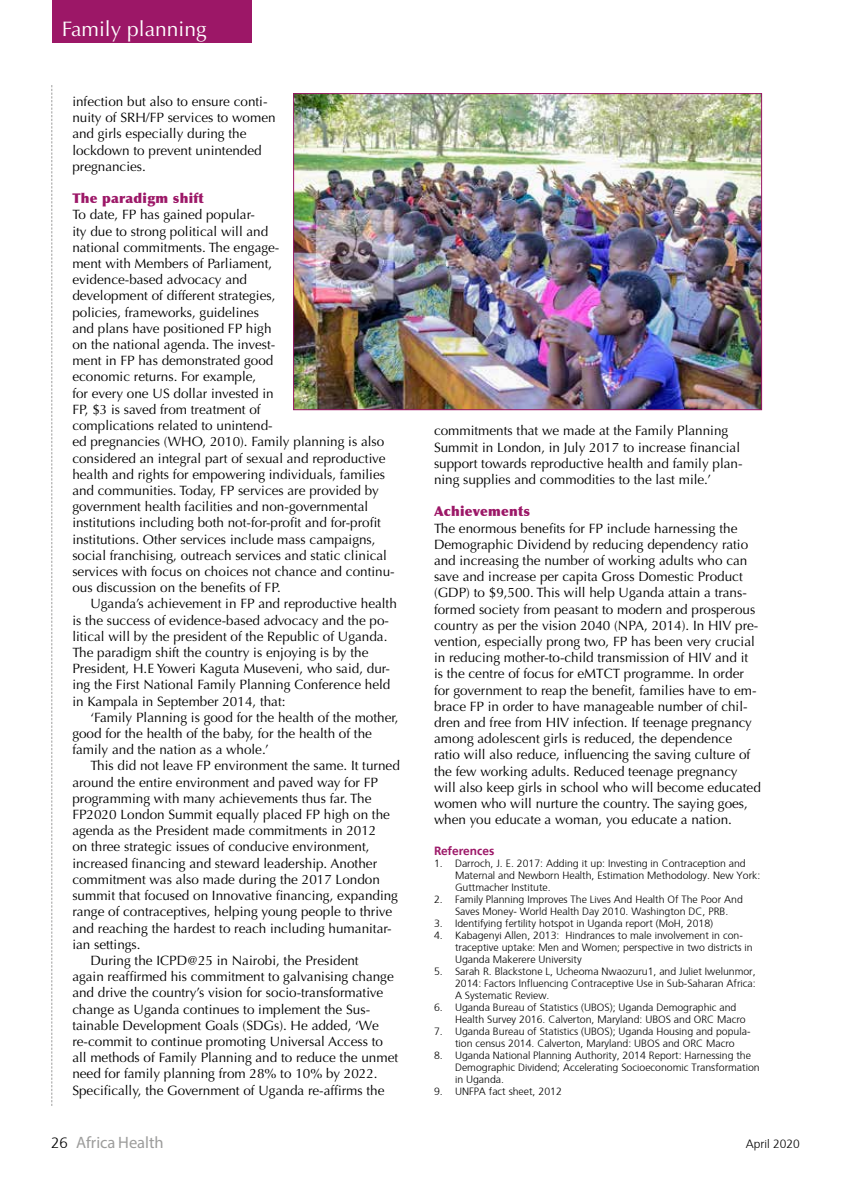
<style>
.page{position:relative;width:851px;height:1191px;background:#fff}
.page>*{position:absolute;margin:0;border:0;box-sizing:border-box;transform-origin:0 0}
.t1{font:21px "Optima";color:#fff}
.t2{font:16.5px "Myriad Pro";color:#9d9d9c}
.t3{font:13.5px/16.2px "Optima";color:#000}
.t4{font:900 13.5px "Optima";letter-spacing:.02em;color:#9c1767}
.t5{font:300 12px "Frutiger";color:#000}
.t6{font:700 11.85px "Frutiger";color:#9c1767}
.t7{font:300 10.5px/12px "Frutiger";color:#000}
.s1{font-family:"Frutiger";font-weight:300;font-size:15px;color:#000}
</style>
<div class="page">
<svg style="left:51px;top:85px;width:1px;height:1021px"></svg>
<div style="left:52px;top:0;width:200px;height:42px;background:#9c1767"></div>
<img style="left:295px;top:95px;width:464px;height:313px">
<div style="left:293px;top:93px;width:468px;height:317px;border:1px solid #9c1767"></div>
<h1 class="t1" style="left:62px;top:17px;width:146px">Family planning</h1>
<h1 class="t1" style="left:80px;top:17px;width:67px">Feature</h1>
<h1 class="t1" style="left:175px;top:17px;width:67px">Feature</h1>
<p class="t3" style="left:72px;top:93px;width:205px">infection but also to ensure conti&shy;nuity of SRH/FP services to women and girls especially during the lockdown to prevent unintended pregnancies.</p>
<p class="t4" style="left:72px;top:190px;width:133px">The paradigm shift</p>
<p class="t3" style="left:72px;top:207px;width:324px">To date, FP has gained popular-<br>ity due to strong political will and<br>national commitments. The engage-<br>ment with Members of Parliament,<br>evidence-based advocacy and<br>development of different strategies,<br>policies, frameworks, guidelines<br>and plans have positioned FP high<br>on the national agenda. The invest-<br>ment in FP has demonstrated good<br>economic returns. For example,<br>for every one US dollar invested in<br>FP, $3 is saved from treatment of<br>complications related to unintend-<br>ed pregnancies (WHO, 2010). Family planning is also considered an integral part of sexual and reproductive health and rights for empowering individuals, families and communities. Today, FP services are provided by government health facilities and non-governmental institutions including both not-for-profit and for-profit institutions. Other services include mass campaigns, social franchising, outreach services and static clinical services with focus on choices not chance and continu&shy;ous discussion on the benefits of FP.</p>
<p class="t3" style="left:72px;top:596px;width:326px;text-indent:18px">Uganda’s achievement in FP and reproductive health is the success of evidence-based advocacy and the po&shy;litical will by the president of the Republic of Uganda.<br>The paradigm shift the country is enjoying is by the President, H.E Yoweri Kaguta Museveni, who said, dur&shy;ing the First National Family Planning Conference held in Kampala in September 2014, that:</p>
<p class="t3" style="left:72px;top:709px;width:328px;text-indent:18px">‘Family Planning is good for the health of the mother, good for the health of the baby, for the health of the family and the nation as a whole.’</p>
<p class="t3" style="left:90px;top:758px;width:311px">This did not leave FP environment the same. It turned</p>
<p class="t3" style="left:72px;top:774px;width:307px">around the entire environment and paved way for FP</p>
<p class="t3" style="left:72px;top:790px;width:300px">programming with many achievements thus far. The</p>
<p class="t3" style="left:72px;top:806px;width:319px">FP2020 London Summit equally placed FP high on the</p>
<p class="t3" style="left:72px;top:822px;width:305px">agenda as the President made commitments in 2012</p>
<p class="t3" style="left:72px;top:839px;width:299px">on three strategic issues of conducive environment,</p>
<p class="t3" style="left:72px;top:855px;width:306px">increased financing and steward leadership. Another</p>
<p class="t3" style="left:72px;top:871px;width:309px">commitment was also made during the 2017 London</p>
<p class="t3" style="left:72px;top:887px;width:327px">summit that focused on Innovative financing, expanding</p>
<p class="t3" style="left:72px;top:903px;width:321px">range of contraceptives, helping young people to thrive</p>
<p class="t3" style="left:72px;top:920px;width:321px">and reaching the hardest to reach including humanitar-</p>
<p class="t3" style="left:72px;top:936px;width:70px">ian settings.</p>
<p class="t3" style="left:90px;top:952px;width:270px">During the ICPD@25 in Nairobi, the President</p>
<p class="t3" style="left:72px;top:968px;width:323px">again reaffirmed his commitment to galvanising change</p>
<p class="t3" style="left:72px;top:984px;width:312px">and drive the country’s vision for socio-transformative</p>
<p class="t3" style="left:72px;top:1001px;width:299px">change as Uganda continues to implement the Sus-</p>
<p class="t3" style="left:72px;top:1017px;width:308px">tainable Development Goals (SDGs). He added, ‘We</p>
<p class="t3" style="left:72px;top:1033px;width:312px">re-commit to continue promoting Universal Access to</p>
<p class="t3" style="left:72px;top:1049px;width:327px">all methods of Family Planning and to reduce the unmet</p>
<p class="t3" style="left:72px;top:1065px;width:307px">need for family planning from 28% to 10% by 2022.</p>
<p class="t3" style="left:72px;top:1082px;width:314px">Specifically, the Government of Uganda re-affirms the</p>
<p class="t3" style="left:434px;top:423px;width:310px">commitments that we made at the Family Planning Summit in London, in July 2017 to increase financial support towards reproductive health and family plan&shy;ning supplies and commodities to the last mile.’</p>
<p class="t4" style="left:434px;top:503px;width:97px">Achievements</p>
<p class="t3" style="left:434px;top:520px;width:328px">The enormous benefits for FP include harnessing the Demographic Dividend by reducing dependency ratio and increasing the number of working adults who can save and increase per capita Gross Domestic Product (GDP) to $9,500. This will help Uganda attain a trans&shy;formed society from peasant to modern and prosperous country as per the vision 2040 (NPA, 2014). In HIV pre&shy;vention, especially prong two, FP has been very crucial in reducing mother-to-child transmission of HIV and it<br>is the centre of focus for eMTCT programme. In order for government to reap the benefit, families have to em&shy;brace FP in order to have manageable number of chil&shy;dren and free from HIV infection. If teenage pregnancy among adolescent girls is reduced, the dependence ratio will also reduce, influencing the saving culture of the few working adults. Reduced teenage pregnancy will also keep girls in school who will become educated women who will nurture the country. The saying goes, when you educate a woman, you educate a nation.</p>
<p class="t6" style="left:434px;top:842px;width:62px">References</p>
<p class="t7" style="left:455px;top:858px;width:307px;text-indent:-21px">1. Darroch, J. E. 2017: Adding it up: Investing in Contraception and<br>Maternal and Newborn Health, Estimation Methodology. New York:<br>Guttmacher Institute.</p>
<p class="t7" style="left:455px;top:894px;width:289px;text-indent:-21px">2. Family Planning Improves The Lives And Health Of The Poor And<br>Saves Money- World Health Day 2010. Washington DC, PRB.</p>
<p class="t7" style="left:434px;top:918px;width:280px">3. Identifying fertility hotspot in Uganda report (MoH, 2018)</p>
<p class="t7" style="left:455px;top:930px;width:299px;text-indent:-21px">4. Kabagenyi Allen, 2013: Hindrances to male involvement in con&shy;traceptive uptake: Men and Women; perspective in two districts in<br>Uganda Makerere University</p>
<p class="t7" style="left:455px;top:966px;width:302px;text-align:justify;text-indent:-21px">5. Sarah R. Blackstone L, Ucheoma Nwaozuru1, and Juliet Iwelunmor, 2014: Factors Influencing Contraceptive Use in Sub-Saharan Africa:<br>A Systematic Review.</p>
<p class="t7" style="left:455px;top:1002px;width:292px;text-indent:-21px">6. Uganda Bureau of Statistics (UBOS); Uganda Demographic and<br>Health Survey 2016. Calverton, Maryland: UBOS and ORC Macro</p>
<p class="t7" style="left:434px;top:1026px;width:318px;text-align:center">7. Uganda Bureau of Statistics (UBOS); Uganda Housing and popula&shy;tion census 2014. Calverton, Maryland: UBOS and ORC Macro</p>
<p class="t7" style="left:455px;top:1050px;width:306px;text-indent:-21px">8. Uganda National Planning Authority, 2014 Report: Harnessing the<br>Demographic Dividend; Accelerating Socioeconomic Transformation in Uganda.</p>
<p class="t7" style="left:434px;top:1086px;width:129px">9. UNFPA fact sheet, 2012</p>
<p class="t2" style="left:51px;top:1132px;width:114px"><span class="s1">26</span> Africa Health</p>
<p class="t5" style="left:745px;top:1138px;width:56px">April 2020</p>
</div>
